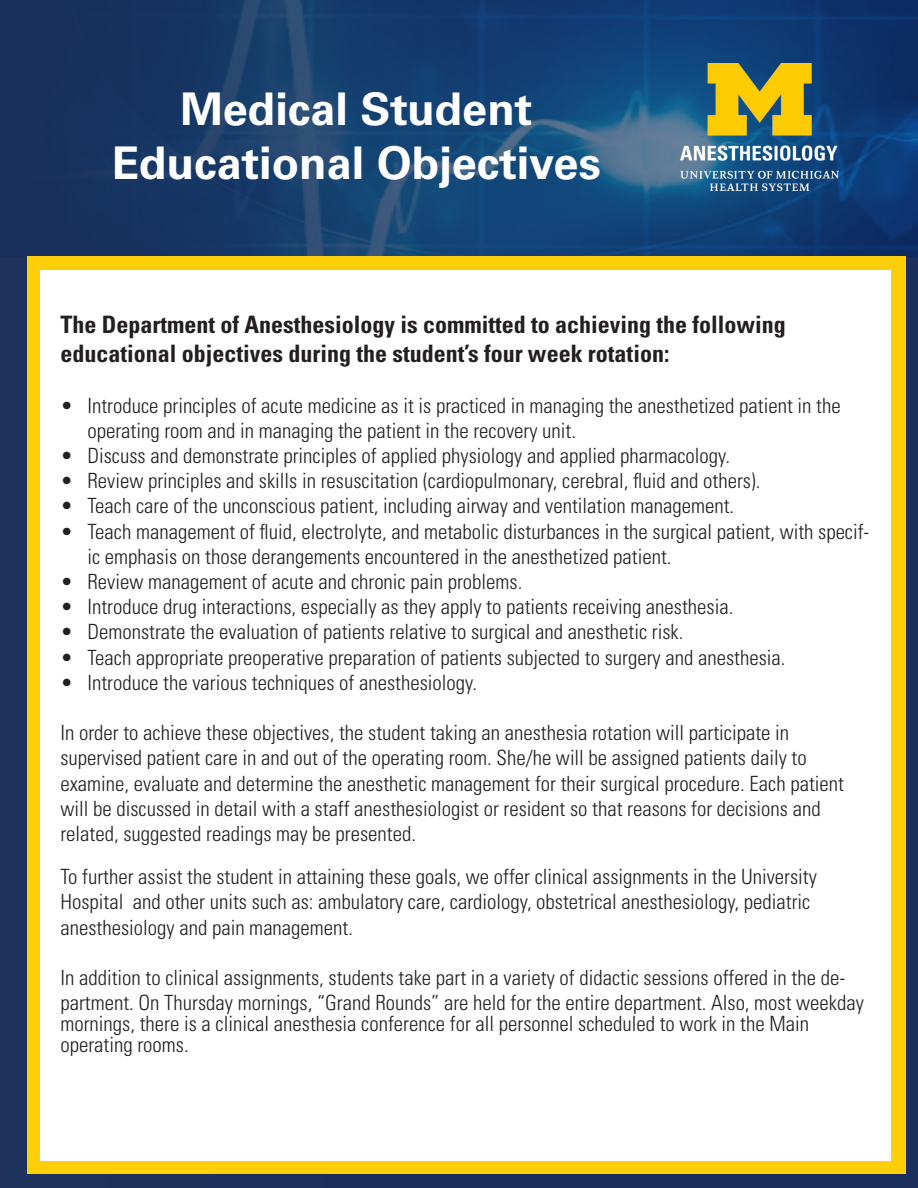
<style>
.page{position:relative;width:918px;height:1188px;background:#1a2f5b}
.page>*{position:absolute;margin:0;border:0;box-sizing:border-box;transform-origin:0 0}
.t1{font:700 45px "Univers LT Std";color:#fff}
.t2{font:700 condensed 24px "Univers LT Std";color:#231f20}
.t3{font:300 condensed 21px/25.2px "Univers LT Std";color:#231f20}
</style>
<div class="page">
<img style="left:117px;top:0;width:801px;height:256px">
<img style="left:680px;top:64px;width:158px;height:127px">
<div style="left:27px;top:256px;width:878px;height:918px;background:#fece08"></div>
<div style="left:40px;top:270px;width:851px;height:891px;background:#fff"></div>
<p class="t1" style="left:180px;top:83px;width:353px">Medical Student</p>
<p class="t1" style="left:112px;top:137px;width:491px">Educational Objectives</p>
<p class="t2" style="left:60px;top:310px;width:727px">The Department of Anesthesiology is committed to achieving the following</p>
<p class="t2" style="left:60px;top:339px;width:610px">educational objectives during the student’s four week rotation:</p>
<p class="t3" style="left:87px;top:393px;width:755px;text-indent:-27px">• Introduce principles of acute medicine as it is practiced in managing the anesthetized patient in the operating room and in managing the patient in the recovery unit.</p>
<p class="t3" style="left:60px;top:443px;width:671px">• Discuss and demonstrate principles of applied physiology and applied pharmacology.</p>
<p class="t3" style="left:60px;top:468px;width:701px">• Review principles and skills in resuscitation (cardiopulmonary, cerebral, fluid and others).</p>
<p class="t3" style="left:60px;top:493px;width:675px">• Teach care of the unconscious patient, including airway and ventilation management.</p>
<p class="t3" style="left:87px;top:519px;width:783px;text-indent:-27px">• Teach management of fluid, electrolyte, and metabolic disturbances in the surgical patient, with specif&shy;ic emphasis on those derangements encountered in the anesthetized patient.</p>
<p class="t3" style="left:60px;top:569px;width:463px">• Review management of acute and chronic pain problems.</p>
<p class="t3" style="left:60px;top:594px;width:674px">• Introduce drug interactions, especially as they apply to patients receiving anesthesia.</p>
<p class="t3" style="left:60px;top:619px;width:624px">• Demonstrate the evaluation of patients relative to surgical and anesthetic risk.</p>
<p class="t3" style="left:60px;top:645px;width:727px">• Teach appropriate preoperative preparation of patients subjected to surgery and anesthesia.</p>
<p class="t3" style="left:60px;top:670px;width:418px">• Introduce the various techniques of anesthesiology.</p>
<p class="t3" style="left:60px;top:720px;width:730px">In order to achieve these objectives, the student taking an anesthesia rotation will participate in</p>
<p class="t3" style="left:60px;top:745px;width:748px">supervised patient care in and out of the operating room. She/he will be assigned patients daily to</p>
<p class="t3" style="left:60px;top:771px;width:785px">examine, evaluate and determine the anesthetic management for their surgical procedure. Each patient will be discussed in detail with a staff anesthesiologist or resident so that reasons for decisions and</p>
<p class="t3" style="left:60px;top:821px;width:357px">related, suggested readings may be presented.</p>
<p class="t3" style="left:60px;top:864px;width:758px">To further assist the student in attaining these goals, we offer clinical assignments in the University</p>
<p class="t3" style="left:60px;top:889px;width:751px">Hospital and other units such as: ambulatory care, cardiology, obstetrical anesthesiology, pediatric</p>
<p class="t3" style="left:60px;top:915px;width:294px">anesthesiology and pain management.</p>
<p class="t3" style="left:60px;top:965px;width:805px">In addition to clinical assignments, students take part in a variety of didactic sessions offered in the de&shy;partment. On Thursday mornings, “Grand Rounds” are held for the entire department. Also, most weekday</p>
<p class="t3" style="left:60px;top:1011px;width:750px">mornings, there is a clinical anesthesia conference for all personnel scheduled to work in the Main</p>
<p class="t3" style="left:60px;top:1032px;width:130px">operating rooms.</p>
</div>
